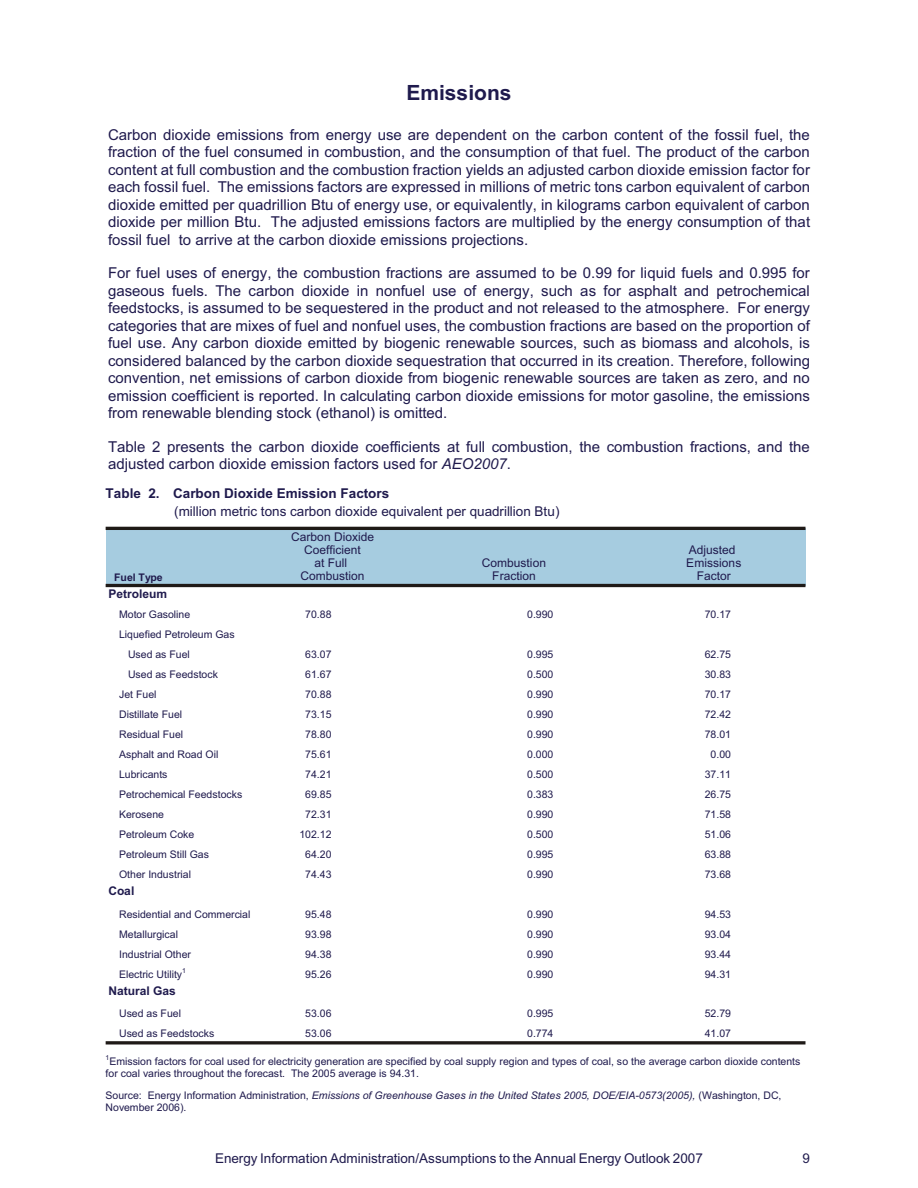
<style>
.page{position:relative;width:918px;height:1188px;background:#fff}
.page>*{position:absolute;margin:0;border:0;box-sizing:border-box;transform-origin:0 0}
.t1{font:700 21px "Arial";color:#1f1a4d}
.t2{font:15px/17.5px "Arial";color:#1f1a4d;text-align:justify}
.t3{font:13.5px "Arial";letter-spacing:-.005em;color:#1f1a4d}
.t4{font:700 13.5px "Arial";color:#1f1a4d}
.t5{font:12px/12.9px "Helvetica";color:#1f1a4d;text-align:center}
.t6{font:700 12px "Arial";color:#1f1a4d}
.t7{font:10.5px/12.3px "Arial";color:#1f1a4d}
.t8{font:10.5px "Helvetica";color:#1f1a4d}
.t9{font:700 10.5px "Arial";letter-spacing:-.005em;color:#1f1a4d}
.t10{font:6.9px "Arial";color:#1f1a4d}
.s1{font-style:italic}
</style>
<div class="page">
<div style="left:106px;top:528px;width:153px;height:58px;background:#a6cce0"></div>
<div style="left:259px;top:528px;width:147px;height:58px;background:#a6cce0"></div>
<div style="left:406px;top:528px;width:216px;height:58px;background:#a6cce0"></div>
<div style="left:622px;top:528px;width:184px;height:58px;background:#a6cce0"></div>
<hr style="left:106px;top:527px;width:700px;height:3px;background:#1f1a17">
<hr style="left:106px;top:584px;width:700px;height:3px;background:#1f1a17">
<hr style="left:106px;top:1041px;width:700px;height:3px;background:#1f1a17">
<h1 class="t1" style="left:406px;top:85px;width:107px">Emissions</h1>
<p class="t2" style="left:108px;top:127px;width:704px">Carbon dioxide emissions from energy use are dependent on the carbon content of the fossil fuel, the fraction of the fuel consumed in combustion, and the consumption of that fuel. The product of the carbon content at full combustion and the combustion fraction yields an adjusted carbon dioxide emission factor for each fossil fuel. The emissions factors are expressed in millions of metric tons carbon equivalent of carbon dioxide emitted per quadrillion Btu of energy use, or equivalently, in kilograms carbon equivalent of carbon dioxide per million Btu. The adjusted emissions factors are multiplied by the energy consumption of that fossil fuel to arrive at the carbon dioxide emissions projections.</p>
<p class="t2" style="left:108px;top:266px;width:704px">For fuel uses of energy, the combustion fractions are assumed to be 0.99 for liquid fuels and 0.995 for gaseous fuels. The carbon dioxide in nonfuel use of energy, such as for asphalt and petrochemical feedstocks, is assumed to be sequestered in the product and not released to the atmosphere. For energy categories that are mixes of fuel and nonfuel uses, the combustion fractions are based on the proportion of fuel use. Any carbon dioxide emitted by biogenic renewable sources, such as biomass and alcohols, is considered balanced by the carbon dioxide sequestration that occurred in its creation. Therefore, following convention, net emissions of carbon dioxide from biogenic renewable sources are taken as zero, and no emission coefficient is reported. In calculating carbon dioxide emissions for motor gasoline, the emissions from renewable blending stock (ethanol) is omitted.</p>
<p class="t2" style="left:108px;top:439px;width:703px">Table 2 presents the carbon dioxide coefficients at full combustion, the combustion fractions, and the adjusted carbon dioxide emission factors used for <span class="s1">AEO2007</span>.</p>
<p class="t4" style="left:106px;top:488px;width:285px">Table 2. Carbon Dioxide Emission Factors</p>
<p class="t3" style="left:174px;top:506px;width:387px">(million metric tons carbon dioxide equivalent per quadrillion Btu)</p>
<p class="t9" style="left:114px;top:573px;width:50px">Fuel Type</p>
<p class="t5" style="left:291px;top:532px;width:84px">Carbon Dioxide<br>Coefficient<br>at Full<br>Combustion</p>
<p class="t5" style="left:482px;top:558px;width:66px">Combustion<br>Fraction</p>
<p class="t5" style="left:686px;top:545px;width:57px">Adjusted<br>Emissions<br>Factor</p>
<p class="t6" style="left:108px;top:589px;width:60px">Petroleum</p>
<p class="t7" style="left:119px;top:610px;width:73px">Motor Gasoline</p>
<p class="t8" style="left:305px;top:611px;width:28px">70.88</p>
<p class="t8" style="left:527px;top:611px;width:28px">0.990</p>
<p class="t8" style="left:705px;top:611px;width:28px">70.17</p>
<p class="t7" style="left:128px;top:626px;width:108px;line-height:20px;text-indent:-9px">Liquefied Petroleum Gas<br>Used as Fuel</p>
<p class="t8" style="left:305px;top:651px;width:28px">63.07</p>
<p class="t8" style="left:527px;top:651px;width:28px">0.995</p>
<p class="t8" style="left:705px;top:651px;width:28px">62.75</p>
<p class="t7" style="left:128px;top:669px;width:92px">Used as Feedstock</p>
<p class="t8" style="left:305px;top:671px;width:28px">61.67</p>
<p class="t8" style="left:527px;top:671px;width:28px">0.500</p>
<p class="t8" style="left:705px;top:671px;width:28px">30.83</p>
<p class="t7" style="left:119px;top:689px;width:39px">Jet Fuel</p>
<p class="t8" style="left:305px;top:691px;width:28px">70.88</p>
<p class="t8" style="left:527px;top:691px;width:28px">0.990</p>
<p class="t8" style="left:705px;top:691px;width:28px">70.17</p>
<p class="t7" style="left:119px;top:709px;width:65px">Distillate Fuel</p>
<p class="t8" style="left:305px;top:711px;width:28px">73.15</p>
<p class="t8" style="left:527px;top:711px;width:28px">0.990</p>
<p class="t8" style="left:705px;top:711px;width:28px">72.42</p>
<p class="t7" style="left:119px;top:729px;width:66px">Residual Fuel</p>
<p class="t8" style="left:305px;top:730px;width:28px">78.80</p>
<p class="t8" style="left:527px;top:730px;width:28px">0.990</p>
<p class="t8" style="left:705px;top:730px;width:28px">78.01</p>
<p class="t7" style="left:119px;top:749px;width:101px">Asphalt and Road Oil</p>
<p class="t8" style="left:305px;top:750px;width:28px">75.61</p>
<p class="t8" style="left:527px;top:750px;width:28px">0.000</p>
<p class="t8" style="left:711px;top:750px;width:22px">0.00</p>
<p class="t7" style="left:119px;top:769px;width:50px">Lubricants</p>
<p class="t8" style="left:305px;top:770px;width:28px">74.21</p>
<p class="t8" style="left:527px;top:770px;width:28px">0.500</p>
<p class="t8" style="left:705px;top:770px;width:28px">37.11</p>
<p class="t7" style="left:119px;top:789px;width:125px">Petrochemical Feedstocks</p>
<p class="t8" style="left:305px;top:790px;width:28px">69.85</p>
<p class="t8" style="left:527px;top:790px;width:28px">0.383</p>
<p class="t8" style="left:705px;top:790px;width:28px">26.75</p>
<p class="t7" style="left:119px;top:809px;width:46px">Kerosene</p>
<p class="t8" style="left:305px;top:810px;width:28px">72.31</p>
<p class="t8" style="left:527px;top:810px;width:28px">0.990</p>
<p class="t8" style="left:705px;top:810px;width:28px">71.58</p>
<p class="t7" style="left:119px;top:829px;width:77px">Petroleum Coke</p>
<p class="t8" style="left:299px;top:830px;width:34px">102.12</p>
<p class="t8" style="left:527px;top:830px;width:28px">0.500</p>
<p class="t8" style="left:705px;top:830px;width:28px">51.06</p>
<p class="t7" style="left:119px;top:849px;width:91px">Petroleum Still Gas</p>
<p class="t8" style="left:305px;top:850px;width:28px">64.20</p>
<p class="t8" style="left:527px;top:850px;width:28px">0.995</p>
<p class="t8" style="left:705px;top:850px;width:28px">63.88</p>
<p class="t7" style="left:119px;top:869px;width:73px">Other Industrial</p>
<p class="t8" style="left:305px;top:870px;width:28px">74.43</p>
<p class="t8" style="left:527px;top:870px;width:28px">0.990</p>
<p class="t8" style="left:705px;top:870px;width:28px">73.68</p>
<p class="t6" style="left:108px;top:887px;width:27px">Coal</p>
<p class="t7" style="left:119px;top:909px;width:133px">Residential and Commercial</p>
<p class="t8" style="left:305px;top:910px;width:28px">95.48</p>
<p class="t8" style="left:527px;top:910px;width:28px">0.990</p>
<p class="t8" style="left:705px;top:910px;width:28px">94.53</p>
<p class="t7" style="left:119px;top:929px;width:60px">Metallurgical</p>
<p class="t8" style="left:305px;top:930px;width:28px">93.98</p>
<p class="t8" style="left:527px;top:930px;width:28px">0.990</p>
<p class="t8" style="left:705px;top:930px;width:28px">93.04</p>
<p class="t7" style="left:119px;top:949px;width:73px">Industrial Other</p>
<p class="t8" style="left:305px;top:950px;width:28px">94.38</p>
<p class="t8" style="left:527px;top:950px;width:28px">0.990</p>
<p class="t8" style="left:705px;top:950px;width:28px">93.44</p>
<p class="t7" style="left:119px;top:969px;width:65px">Electric Utility</p>
<p class="t10" style="left:182px;top:967px;width:5px">1</p>
<p class="t8" style="left:305px;top:970px;width:28px">95.26</p>
<p class="t8" style="left:527px;top:970px;width:28px">0.990</p>
<p class="t8" style="left:705px;top:970px;width:28px">94.31</p>
<p class="t6" style="left:108px;top:986px;width:69px">Natural Gas</p>
<p class="t7" style="left:119px;top:1009px;width:63px">Used as Fuel</p>
<p class="t8" style="left:305px;top:1010px;width:28px">53.06</p>
<p class="t8" style="left:527px;top:1010px;width:28px">0.995</p>
<p class="t8" style="left:705px;top:1010px;width:28px">52.79</p>
<p class="t7" style="left:119px;top:1029px;width:97px">Used as Feedstocks</p>
<p class="t8" style="left:305px;top:1030px;width:28px">53.06</p>
<p class="t8" style="left:527px;top:1030px;width:28px">0.774</p>
<p class="t8" style="left:705px;top:1030px;width:28px">41.07</p>
<p class="t10" style="left:106px;top:1055px;width:5px">1</p>
<p class="t7" style="left:106px;top:1056px;width:696px;text-indent:4px">Emission factors for coal used for electricity generation are specified by coal supply region and types of coal, so the average carbon dioxide contents for coal varies throughout the forecast. The 2005 average is 94.31.</p>
<p class="t7" style="left:106px;top:1090px;width:677px">Source: Energy Information Administration, <span class="s1">Emissions of Greenhouse Gases in the United States 2005, DOE/EIA-0573(2005),</span> (Washington, DC,<br>November 2006).</p>
<p class="t3" style="left:215px;top:1153px;width:489px">Energy Information Administration/Assumptions to the Annual Energy Outlook 2007</p>
<p class="t3" style="left:803px;top:1153px;width:9px">9</p>
</div>
